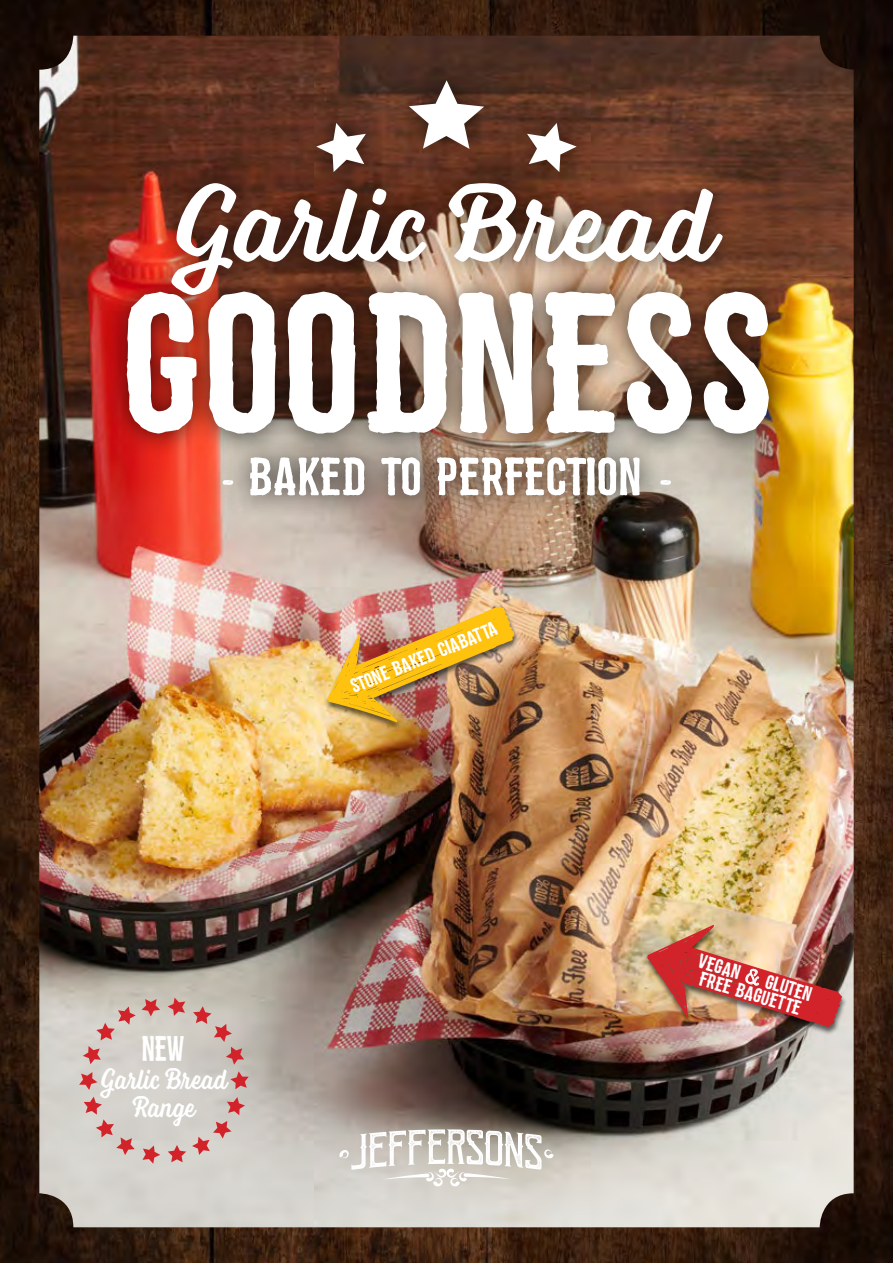
<style>
.page{position:relative;width:893px;height:1263px;background:#fff}
.page>*{position:absolute;margin:0;border:0;box-sizing:border-box;transform-origin:0 0}
.t1{font:202.65px "ZEMBOOD";color:#fff}
.t2{font:110.7px "Voltage";color:#fff}
.t3{font:54.45px "ZEMBOOD";color:#fff}
.t4{font:36px "ZEMBOOD";color:#fff;scale:.86 1}
.t5{font:30px/28px "Voltage";color:#fff;text-align:center;scale:.86 1}
.t6{font:20.55px/16.5px "ZEMBOOD";color:#fff}
</style>
<div class="page">
<img style="left:0;top:0;width:893px;height:1263px">
<img style="left:39px;top:36px;width:815px;height:1191px">
<svg style="left:339px;top:1129px;width:215px;height:57px"></svg>
<svg style="left:142px;top:1145px;width:18px;height:19px"></svg>
<svg style="left:168px;top:1145px;width:18px;height:17px"></svg>
<svg style="left:192px;top:1121px;width:40px;height:34px"></svg>
<svg style="left:227px;top:1097px;width:18px;height:18px"></svg>
<svg style="left:230px;top:1071px;width:19px;height:18px"></svg>
<svg style="left:193px;top:1006px;width:51px;height:59px;background:#cbaea9"></svg>
<svg style="left:168px;top:998px;width:17px;height:18px"></svg>
<svg style="left:142px;top:999px;width:18px;height:17px"></svg>
<svg style="left:96px;top:1006px;width:40px;height:34px"></svg>
<svg style="left:83px;top:1046px;width:18px;height:18px"></svg>
<svg style="left:79px;top:1072px;width:18px;height:18px"></svg>
<svg style="left:84px;top:1097px;width:51px;height:58px;background:#d4b9b5"></svg>
<div style="left:644px;top:925px;width:203px;height:110px;background:#000;opacity:.57"></div>
<img style="left:647px;top:924px;width:196px;height:103px">
<div style="left:325px;top:606px;width:194px;height:125px;background:#000;opacity:.57"></div>
<img style="left:327px;top:607px;width:187px;height:115px">
<div style="left:104px;top:61px;width:688px;height:458px;background:#000;opacity:.7"></div>
<svg style="left:409px;top:80px;width:75px;height:69px"></svg>
<svg style="left:316px;top:123px;width:50px;height:49px"></svg>
<svg style="left:527px;top:123px;width:50px;height:49px"></svg>
<h2 class="t2" style="left:171px;top:158px;width:547px">Garlic Bread</h2>
<h1 class="t1" style="left:127px;top:273px;width:656px">GOODNESS</h1>
<h3 class="t3" style="left:219px;top:452px;width:457px">- BAKED TO PERFECTION -</h3>
<p class="t6" style="left:350px;top:681px;width:158px;rotate:-23deg">STONE BAKED CIABATTA</p>
<h3 class="t4" style="left:142px;top:1032px;width:52px">NEW</h3>
<h3 class="t5" style="left:100px;top:1065px;width:150px">Garlic Bread<br>Range</h3>
<p class="t6" style="left:701px;top:954px;width:119px;rotate:17deg">VEGAN &amp; GLUTEN<br>FREE BAGUETTE</p>
</div>
